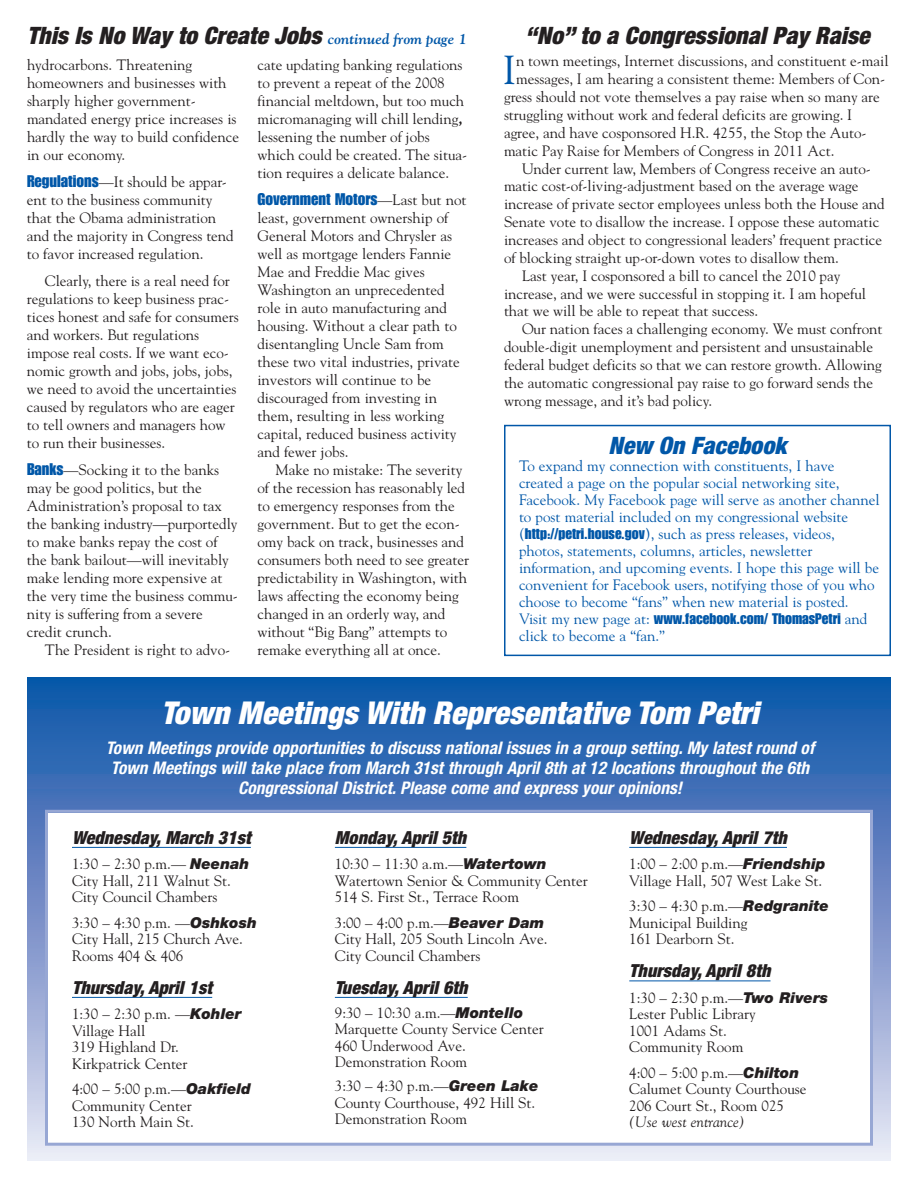
<style>
.page{position:relative;width:918px;height:1188px;background:#fff}
.page>*{position:absolute;margin:0;border:0;box-sizing:border-box;transform-origin:0 0}
.t1{font:40.35px "Goudy";color:#0157a8}
.t2{font:italic 900 condensed 31.5px "Helvetica Neue";letter-spacing:.005em;color:#fff}
.t3{font:italic 900 condensed 24px "Helvetica Neue";letter-spacing:.005em;color:#231f20}
.t4{font:italic 900 condensed 24px "Helvetica Neue";letter-spacing:.005em;color:#0157a8}
.t5{font:italic 900 condensed 18px "Helvetica Neue";letter-spacing:.005em;color:#231f20}
.t6{font:italic 700 condensed 17.4px/19.5px "Helvetica Neue";letter-spacing:.005em;color:#fff;text-align:center}
.t7{font:16.5px "Impact";color:#0157a8}
.t8{font:15px/18px "Goudy";color:#231f20}
.t9{font:15px/17px "Goudy";color:#0157a8}
.t10{font:15px "Impact";color:#0157a8}
.t11{font:italic 15px "Goudy";color:#231f20}
.s1{font-family:"Goudy";font-weight:700;font-stretch:normal;font-size:15px;color:#0157a8}
.s2{font-family:"Impact";font-size:16.5px;color:#0157a8}
.s3{font-weight:700}
.s4{font-family:"Goudy";font-size:15px;color:#231f20}
.s5{font-family:"Impact"}
.s6{font-family:"Goudy"}
.s7{font-family:"Helvetica Neue";font-weight:900;font-style:italic}
</style>
<div class="page">
<div style="left:27px;top:678px;width:864px;height:483px;background:linear-gradient(to bottom,#0c4da5,#e9e1f2)"></div>
<div style="left:48px;top:813px;width:822px;height:330px;background:#fff"></div>
<div style="left:45px;top:810px;width:828px;height:336px;border:3px solid #97a7d4"></div>
<hr style="left:72px;top:847px;width:179px;height:1px;background:#0157a8">
<hr style="left:72px;top:997px;width:140px;height:1px;background:#0157a8">
<hr style="left:335px;top:847px;width:131px;height:1px;background:#0157a8">
<hr style="left:335px;top:997px;width:133px;height:1px;background:#0157a8">
<hr style="left:629px;top:847px;width:158px;height:1px;background:#0157a8">
<hr style="left:629px;top:981px;width:142px;height:1px;background:#0157a8">
<div style="left:504px;top:425px;width:387px;height:231px;border:2px solid #0157a8"></div>
<h3 class="t3" style="left:27px;top:27px;width:442px">This Is No Way to Create Jobs <span class="s1">continued from page 1</span></h3>
<p class="t8" style="left:27px;top:56px;width:214px">hydrocarbons. Threatening homeowners and businesses with sharply higher government&shy;mandated energy price increases is hardly the way to build confidence in our economy.</p>
<p class="t8" style="left:27px;top:173px;width:208px"><span class="s2">Regulations</span>—It should be appar&shy;ent to the business community that the Obama administration and the majority in Congress tend to favor increased regulation.</p>
<p class="t8" style="left:27px;top:272px;width:213px;text-indent:18px">Clearly, there is a real need for regulations to keep business prac&shy;tices honest and safe for consumers and workers. But regulations impose real costs. If we want eco&shy;nomic growth and jobs, jobs, jobs, we need to avoid the uncertainties caused by regulators who are eager to tell owners and managers how to run their businesses.</p>
<p class="t8" style="left:27px;top:461px;width:212px"><span class="s2">Banks</span>—Socking it to the banks may be good politics, but the<br>Administration’s proposal to tax the banking industry—purportedly to make banks repay the cost of the bank bailout—will inevitably make lending more expensive at the very time the business commu&shy;nity is suffering from a severe credit crunch.</p>
<p class="t8" style="left:45px;top:641px;width:187px">The President is right to advo-</p>
<p class="t8" style="left:257px;top:56px;width:211px">cate updating banking regulations to prevent a repeat of the 2008 financial meltdown, but too much micromanaging will chill lending<span class="s3">, </span>lessening the number of jobs which could be created. The situa&shy;tion requires a delicate balance.</p>
<p class="t7" style="left:257px;top:193px;width:211px">Government Motors<span class="s4">—Last but not</span></p>
<p class="t8" style="left:257px;top:209px;width:204px">least, government ownership of<br>General Motors and Chrysler as well as mortgage lenders Fannie<br>Mae and Freddie Mac gives<br>Washington an unprecedented role in auto manufacturing and housing. Without a clear path to disentangling Uncle Sam from these two vital industries, private investors will continue to be discouraged from investing in them, resulting in less working capital, reduced business activity and fewer jobs.</p>
<p class="t8" style="left:257px;top:461px;width:213px;text-indent:18px">Make no mistake: The severity of the recession has reasonably led to emergency responses from the government. But to get the econ&shy;omy back on track, businesses and consumers both need to see greater predictability in Washington, with laws affecting the economy being changed in an orderly way, and without “Big Bang” attempts to remake everything all at once.</p>
<h3 class="t3" style="left:525px;top:27px;width:346px">“No” to a Congressional Pay Raise</h3>
<h1 class="t1" style="left:503px;top:47px;width:15px">I</h1>
<p class="t8" style="left:516px;top:52px;width:374px">n town meetings, Internet discussions, and constituent e-mail</p>
<p class="t8" style="left:516px;top:70px;width:371px">messages, I am hearing a consistent theme: Members of Con-</p>
<p class="t8" style="left:504px;top:88px;width:377px">gress should not vote themselves a pay raise when so many are</p>
<p class="t8" style="left:504px;top:106px;width:350px">struggling without work and federal deficits are growing. I</p>
<p class="t8" style="left:504px;top:124px;width:364px">agree, and have cosponsored H.R. 4255, the Stop the Auto-</p>
<p class="t8" style="left:504px;top:142px;width:332px">matic Pay Raise for Members of Congress in 2011 Act.</p>
<p class="t8" style="left:522px;top:159px;width:350px">Under current law, Members of Congress receive an auto-</p>
<p class="t8" style="left:504px;top:177px;width:356px">matic cost-of-living-adjustment based on the average wage</p>
<p class="t8" style="left:504px;top:195px;width:382px">increase of private sector employees unless both the House and</p>
<p class="t8" style="left:504px;top:213px;width:377px">Senate vote to disallow the increase. I oppose these automatic</p>
<p class="t8" style="left:504px;top:231px;width:380px">increases and object to congressional leaders’ frequent practice</p>
<p class="t8" style="left:504px;top:249px;width:336px">of blocking straight up-or-down votes to disallow them.</p>
<p class="t8" style="left:522px;top:267px;width:320px">Last year, I cosponsored a bill to cancel the 2010 pay</p>
<p class="t8" style="left:504px;top:284px;width:364px">increase, and we were successful in stopping it. I am hopeful</p>
<p class="t8" style="left:504px;top:302px;width:256px">that we will be able to repeat that success.</p>
<p class="t8" style="left:522px;top:320px;width:362px">Our nation faces a challenging economy. We must confront</p>
<p class="t8" style="left:504px;top:338px;width:371px">double-digit unemployment and persistent and unsustainable</p>
<p class="t8" style="left:504px;top:356px;width:379px">federal budget deficits so that we can restore growth. Allowing</p>
<p class="t8" style="left:504px;top:374px;width:371px">the automatic congressional pay raise to go forward sends the</p>
<p class="t8" style="left:504px;top:391px;width:210px">wrong message, and it’s bad policy.</p>
<h3 class="t4" style="left:609px;top:437px;width:179px">New On Facebook</h3>
<p class="t9" style="left:519px;top:458px;width:362px">To expand my connection with constituents, I have created a page on the popular social networking site, Facebook. My Facebook page will serve as another channel to post material included on my congressional website (<span class="s5">http://petri.house.gov</span>), such as press releases, videos, photos, statements, columns, articles, newsletter information, and upcoming events. I hope this page will be convenient for Facebook users, notifying those of you who choose to become “fans” when new material is posted.</p>
<p class="t10" style="left:519px;top:613px;width:350px"><span class="s6">Visit my new page at:</span> www.facebook.com/ ThomasPetri <span class="s6">and</span></p>
<p class="t9" style="left:519px;top:627px;width:147px">click to become a “fan.”</p>
<h2 class="t2" style="left:161px;top:702px;width:599px">Town Meetings With Representative Tom Petri</h2>
<p class="t6" style="left:106px;top:740px;width:710px">Town Meetings provide opportunities to discuss national issues in a group setting. My latest round of<br>Town Meetings will take place from March 31st through April 8th at 12 locations throughout the 6th<br>Congressional District. Please come and express your opinions!</p>
<p class="t5" style="left:72px;top:831px;width:180px">Wednesday, March 31st</p>
<p class="t8" style="left:72px;top:856px;width:179px;line-height:16.5px">1:30 – 2:30 p.m.— <span class="s7">Neenah<br></span>City Hall, 211 Walnut St.<br>City Council Chambers</p>
<p class="t8" style="left:72px;top:914px;width:186px;line-height:16.5px">3:30 – 4:30 p.m. —<span class="s7">Oshkosh<br></span>City Hall, 215 Church Ave.<br>Rooms 404 &amp; 406</p>
<p class="t5" style="left:72px;top:981px;width:142px">Thursday, April 1st</p>
<p class="t8" style="left:72px;top:1006px;width:171px;line-height:16.5px">1:30 – 2:30 p.m. —<span class="s7">Kohler<br></span>Village Hall<br>319 Highland Dr.<br>Kirkpatrick Center</p>
<p class="t8" style="left:72px;top:1081px;width:181px;line-height:16.5px">4:00 – 5:00 p.m.—<span class="s7">Oakfield<br></span>Community Center<br>130 North Main St.</p>
<p class="t5" style="left:335px;top:831px;width:133px">Monday, April 5th</p>
<p class="t8" style="left:335px;top:856px;width:254px;line-height:16.5px">10:30 – 11:30 a.m.—<span class="s7">Watertown<br></span>Watertown Senior &amp; Community Center<br>514 S. First St., Terrace Room</p>
<p class="t8" style="left:335px;top:914px;width:214px;line-height:16.5px">3:00 – 4:00 p.m.—<span class="s7">Beaver Dam<br></span>City Hall, 205 South Lincoln Ave.<br>City Council Chambers</p>
<p class="t5" style="left:335px;top:981px;width:134px">Tuesday, April 6th</p>
<p class="t8" style="left:335px;top:1004px;width:210px;line-height:16.5px">9:30 – 10:30 a.m.—<span class="s7">Montello<br></span>Marquette County Service Center<br>460 Underwood Ave.<br>Demonstration Room</p>
<p class="t8" style="left:335px;top:1078px;width:205px;line-height:16.5px">3:30 – 4:30 p.m.—<span class="s7">Green Lake<br></span>County Courthouse, 492 Hill St.<br>Demonstration Room</p>
<p class="t5" style="left:629px;top:831px;width:159px">Wednesday, April 7th</p>
<p class="t8" style="left:629px;top:856px;width:198px;line-height:16.5px">1:00 – 2:00 p.m.—<span class="s7">Friendship<br></span>Village Hall, 507 West Lake St.</p>
<p class="t8" style="left:629px;top:898px;width:201px;line-height:16.5px">3:30 – 4:30 p.m.—<span class="s7">Redgranite<br></span>Municipal Building<br>161 Dearborn St.</p>
<p class="t5" style="left:629px;top:964px;width:143px">Thursday, April 8th</p>
<p class="t8" style="left:629px;top:989px;width:200px;line-height:16.5px">1:30 – 2:30 p.m.—<span class="s7">Two Rivers<br></span>Lester Public Library<br>1001 Adams St.<br>Community Room</p>
<p class="t8" style="left:629px;top:1064px;width:179px;line-height:16.5px">4:00 – 5:00 p.m.—<span class="s7">Chilton<br></span>Calumet County Courthouse<br>206 Court St., Room 025</p>
<p class="t11" style="left:629px;top:1113px;width:117px">(Use west entrance)</p>
</div>
